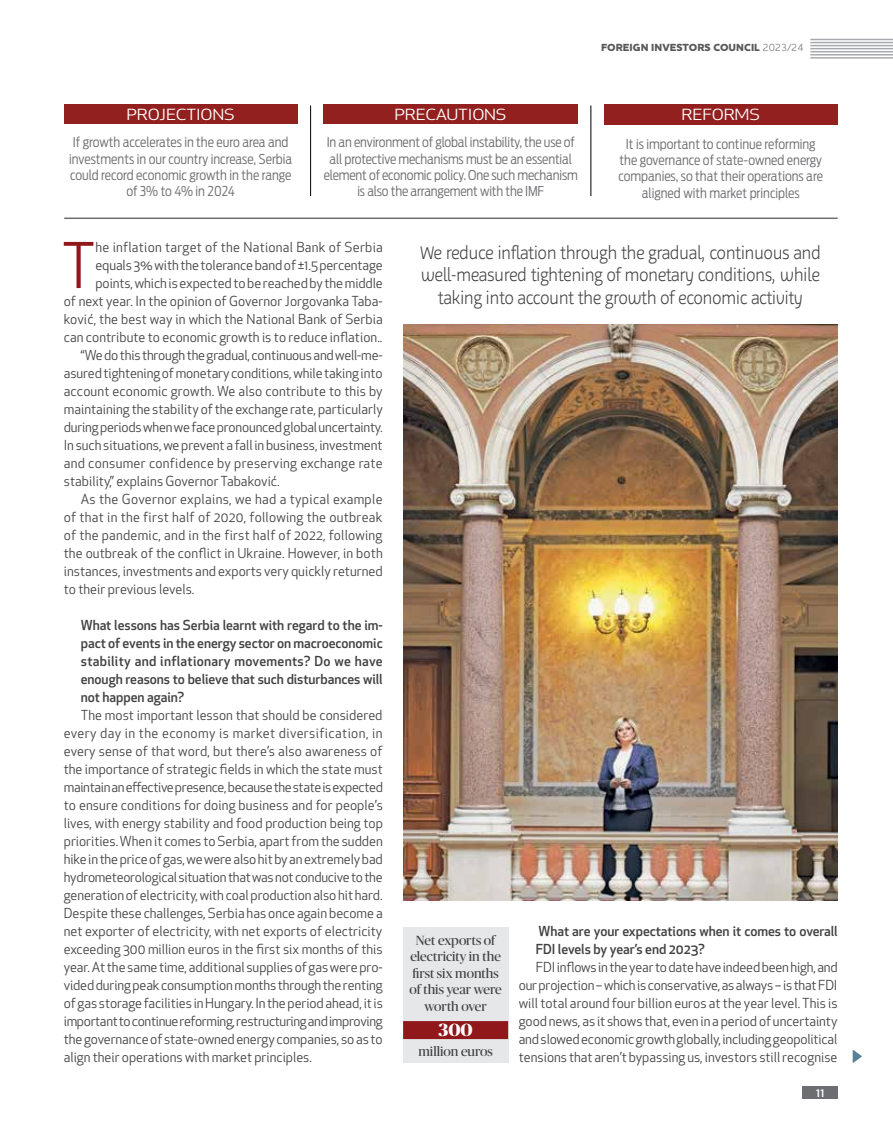
<style>
.page{position:relative;width:893px;height:1127px;background:#fff}
.page>*{position:absolute;margin:0;border:0;box-sizing:border-box;transform-origin:0 0}
.t1{font:61.5px "Apex New";color:#90181b}
.t2{font:300 18.6px/22.5px "Agile";letter-spacing:-.035em;color:#414042;text-align:center;scale:.89 1}
.t3{font:700 17.7px "Publico Banner";color:#fff}
.t4{font:15px "Apex Sans";letter-spacing:-.05em;color:#fff;scale:1.2 1}
.t5{font:13.5px/18px "Apex New";letter-spacing:.005em;color:#414042;text-align:justify}
.t6{font:300 13.5px/16.2px "Antenna Cond";letter-spacing:-.01em;color:#6d6e71;text-align:center}
.t7{font:500 13.5px/18px "Apex New";letter-spacing:-.005em;color:#414042;text-align:justify}
.t8{font:13.5px "Apex New";letter-spacing:-.015em;color:#414042}
.t9{font:13.5px "Apex New";letter-spacing:.025em;color:#414042}
.t10{font:13.2px/16.5px "Publico Banner";color:#414042;text-align:center}
.t11{font:500 12px "Apex New";color:#fff}
.t12{font:800 10.5px "Houschka Pro";letter-spacing:.005em;color:#58595b}
.s1{font-weight:500;color:#888a8d}
</style>
<div class="page">
<div style="left:803px;top:1086px;width:35px;height:12px;background:#6d6e71"></div>
<hr style="left:810px;top:39px;width:83px;height:1px;background:#a7a9ac">
<hr style="left:810px;top:42px;width:83px;height:1px;background:#a7a9ac">
<hr style="left:810px;top:45px;width:83px;height:1px;background:#a7a9ac">
<hr style="left:810px;top:48px;width:83px;height:1px;background:#a7a9ac">
<hr style="left:810px;top:54px;width:83px;height:2px;background:#a7a9ac">
<hr style="left:810px;top:51px;width:83px;height:1px;background:#a7a9ac">
<hr style="left:810px;top:57px;width:83px;height:2px;background:#a7a9ac">
<hr style="left:591px;top:105px;width:1px;height:91px;background:#000">
<hr style="left:310px;top:105px;width:1px;height:91px;background:#000">
<div style="left:64px;top:104px;width:234px;height:20px;background:#92201e"></div>
<div style="left:323px;top:104px;width:255px;height:20px;background:#92201e"></div>
<div style="left:604px;top:104px;width:234px;height:21px;background:#92201e"></div>
<hr style="left:64px;top:217px;width:774px;height:2px;background:#6d6e71">
<img style="left:403px;top:324px;width:435px;height:576px">
<div style="left:403px;top:927px;width:105px;height:135px;background:#e6e7e8"></div>
<div style="left:403px;top:1021px;width:105px;height:18px;background:#90181b"></div>
<svg style="left:853px;top:1050px;width:9px;height:13px"></svg>
<p class="t12" style="left:601px;top:41px;width:204px">FOREIGN INVESTORS COUNCIL <span class="s1">2023/24</span></p>
<p class="t4" style="left:126px;top:102px;width:92px">PROJECTIONS</p>
<p class="t4" style="left:394px;top:102px;width:95px">PRECAUTIONS</p>
<p class="t4" style="left:681px;top:102px;width:67px">REFORMS</p>
<p class="t6" style="left:69px;top:134px;width:224px">If growth accelerates in the euro area and investments in our country increase, Serbia could record economic growth in the range of 3% to 4% in 2024</p>
<p class="t6" style="left:324px;top:134px;width:256px">In an environment of global instability, the use of all protective mechanisms must be an essential element of economic policy. One such mechanism is also the arrangement with the IMF</p>
<p class="t6" style="left:619px;top:136px;width:206px">It is important to continue reforming the governance of state-owned energy companies, so that their operations are aligned with market principles</p>
<h1 class="t1" style="left:61px;top:227px;width:36px">T</h1>
<p class="t5" style="left:96px;top:238px;width:289px">he inflation target of the National Bank of Serbia</p>
<p class="t5" style="left:96px;top:256px;width:289px">equals 3% with the tolerance band of ±1.5 percentage</p>
<p class="t5" style="left:96px;top:274px;width:289px">points, which is expected to be reached by the middle</p>
<p class="t5" style="left:64px;top:292px;width:320px">of next year. In the opinion of Governor Jorgovanka Taba-</p>
<p class="t5" style="left:64px;top:310px;width:321px">ković, the best way in which the National Bank of Serbia</p>
<p class="t5" style="left:64px;top:328px;width:320px">can contribute to economic growth is to reduce inflation..</p>
<p class="t8" style="left:81px;top:347px;width:303px">“We do this through the gradual, continuous and well-me-</p>
<p class="t5" style="left:64px;top:364px;width:320px">asured tightening of monetary conditions, while taking into</p>
<p class="t5" style="left:64px;top:382px;width:320px">account economic growth. We also contribute to this by</p>
<p class="t5" style="left:64px;top:400px;width:320px">maintaining the stability of the exchange rate, particularly</p>
<p class="t8" style="left:64px;top:419px;width:320px">during periods when we face pronounced global uncertainty.</p>
<p class="t5" style="left:64px;top:436px;width:320px">In such situations, we prevent a fall in business, investment</p>
<p class="t5" style="left:64px;top:454px;width:320px">and consumer confidence by preserving exchange rate</p>
<p class="t5" style="left:64px;top:472px;width:217px">stability,” explains Governor Tabaković.</p>
<p class="t9" style="left:81px;top:491px;width:303px">As the Governor explains, we had a typical example</p>
<p class="t5" style="left:64px;top:508px;width:320px">of that in the first half of 2020, following the outbreak</p>
<p class="t5" style="left:64px;top:526px;width:320px">of the pandemic, and in the first half of 2022, following</p>
<p class="t5" style="left:64px;top:544px;width:320px">the outbreak of the conflict in Ukraine. However, in both</p>
<p class="t5" style="left:64px;top:562px;width:320px">instances, investments and exports very quickly returned</p>
<p class="t5" style="left:64px;top:580px;width:132px">to their previous levels.</p>
<p class="t7" style="left:81px;top:616px;width:303px">What lessons has Serbia learnt with regard to the im&shy;pact of events in the energy sector on macroeconomic stability and inflationary movements? Do we have enough reasons to believe that such disturbances will not happen again?</p>
<p class="t5" style="left:64px;top:706px;width:321px;text-indent:17px">The most important lesson that should be considered every day in the economy is market diversification, in every sense of that word, but there’s also awareness of the importance of strategic fields in which the state must maintain an effective presence, because the state is expected to ensure conditions for doing business and for people’s lives, with energy stability and food production being top priorities. When it comes to Serbia, apart from the sudden hike in the price of gas, we were also hit by an extremely bad hydrometeorological situation that was not conducive to the generation of electricity, with coal production also hit hard.<br>Despite these challenges, Serbia has once again become a net exporter of electricity, with net exports of electricity exceeding 300 million euros in the first six months of this year. At the same time, additional supplies of gas were pro&shy;vided during peak consumption months through the renting of gas storage facilities in Hungary. In the period ahead, it is important to continue reforming, restructuring and improving the governance of state-owned energy companies, so as to align their operations with market principles.</p>
<h2 class="t2" style="left:420px;top:241px;width:452px">We reduce inflation through the gradual, continuous and well-measured tightening of monetary conditions, while taking into account the growth of economic activity</h2>
<p class="t10" style="left:409px;top:931px;width:94px">Net exports of electricity in the first six months of this year were worth over</p>
<h3 class="t3" style="left:438px;top:1017px;width:36px">300</h3>
<p class="t10" style="left:418px;top:1042px;width:76px">million euros</p>
<p class="t7" style="left:536px;top:922px;width:303px">What are your expectations when it comes to overall<br>FDI levels by year’s end 2023?</p>
<p class="t5" style="left:519px;top:958px;width:320px;text-indent:17px">FDI inflows in the year to date have indeed been high, and our projection – which is conservative, as always – is that FDI will total around four billion euros at the year level. This is good news, as it shows that, even in a period of uncertainty and slowed economic growth globally, including geopolitical tensions that aren’t bypassing us, investors still recognise</p>
<p class="t11" style="left:816px;top:1084px;width:10px">11</p>
</div>
